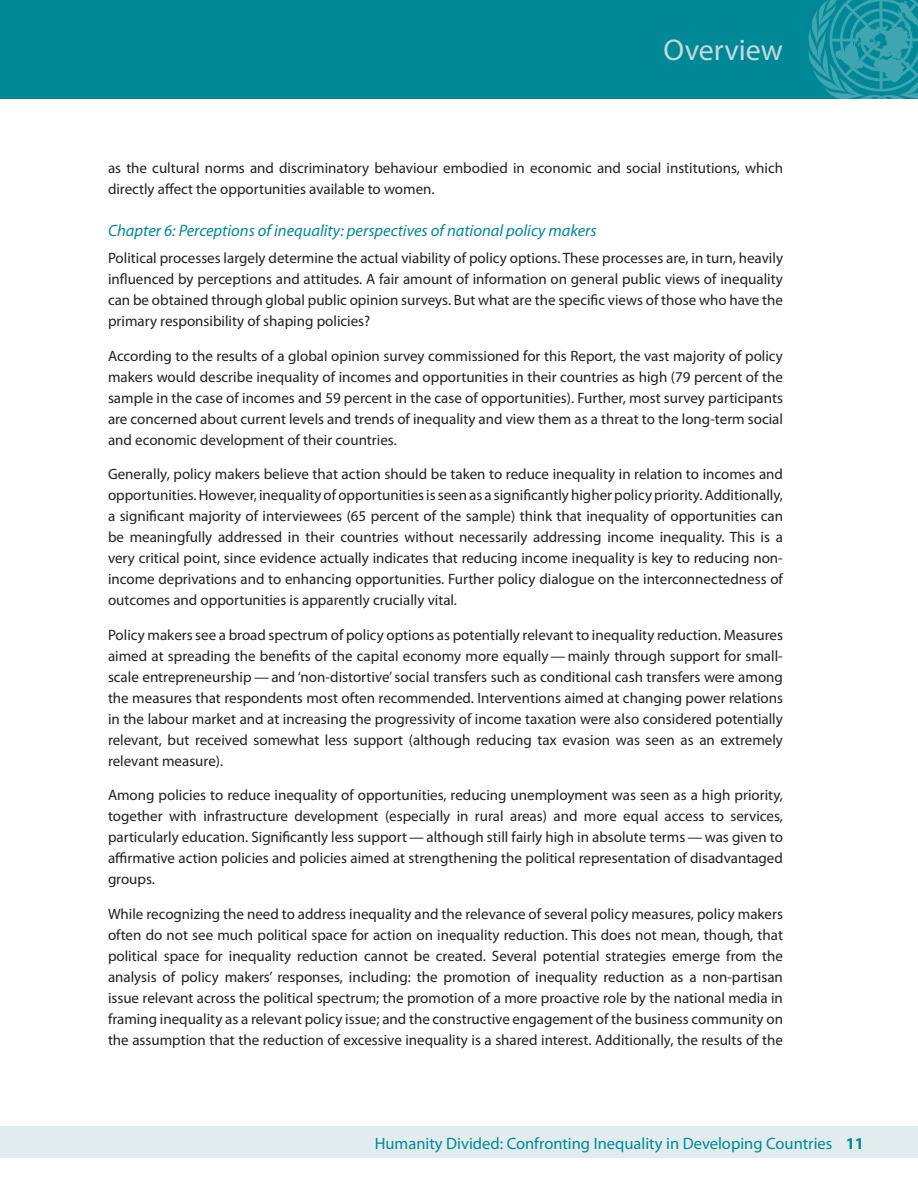
<style>
.page{position:relative;width:918px;height:1188px;background:#fff}
.page>*{position:absolute;margin:0;border:0;box-sizing:border-box;transform-origin:0 0}
.t1{font:30px "Myriad Pro";color:#c3d9de}
.t2{font:italic 16.5px "Myriad Pro";color:#008897}
.t3{font:16.5px "Myriad Pro";color:#008897}
.t4{font:15px/21px "Myriad Pro";color:#231f20;text-align:justify}
.s1{font-weight:700}
</style>
<div class="page">
<div style="left:0;top:1127px;width:918px;height:31px;background:#e1ecee"></div>
<div style="left:0;top:0;width:918px;height:99px;background:#008897"></div>
<svg style="left:808px;top:0;width:110px;height:99px"></svg>
<h1 class="t1" style="left:664px;top:31px;width:121px">Overview</h1>
<p class="t4" style="left:108px;top:157px;width:677px">as the cultural norms and discriminatory behaviour embodied in economic and social institutions, which directly affect the opportunities available to women.</p>
<p class="t2" style="left:108px;top:220px;width:490px">Chapter 6: Perceptions of inequality: perspectives of national policy makers</p>
<p class="t4" style="left:108px;top:247px;width:677px">Political processes largely determine the actual viability of policy options. These processes are, in turn, heavily influenced by perceptions and attitudes. A fair amount of information on general public views of inequality can be obtained through global public opinion surveys. But what are the specific views of those who have the primary responsibility of shaping policies?</p>
<p class="t4" style="left:108px;top:345px;width:677px">According to the results of a global opinion survey commissioned for this Report, the vast majority of policy makers would describe inequality of incomes and opportunities in their countries as high (79 percent of the sample in the case of incomes and 59 percent in the case of opportunities). Further, most survey participants are concerned about current levels and trends of inequality and view them as a threat to the long-term social and economic development of their countries.</p>
<p class="t4" style="left:108px;top:463px;width:677px">Generally, policy makers believe that action should be taken to reduce inequality in relation to incomes and opportunities. However, inequality of opportunities is seen as a significantly higher policy priority. Additionally, a significant majority of interviewees (65 percent of the sample) think that inequality of opportunities can be meaningfully addressed in their countries without necessarily addressing income inequality. This is a very critical point, since evidence actually indicates that reducing income inequality is key to reducing non&shy;income deprivations and to enhancing opportunities. Further policy dialogue on the interconnectedness of outcomes and opportunities is apparently crucially vital.</p>
<p class="t4" style="left:108px;top:624px;width:677px">Policy makers see a broad spectrum of policy options as potentially relevant to inequality reduction. Measures aimed at spreading the benefits of the capital economy more equally — mainly through support for small&shy;scale entrepreneurship — and ‘non-distortive’ social transfers such as conditional cash transfers were among the measures that respondents most often recommended. Interventions aimed at changing power relations in the labour market and at increasing the progressivity of income taxation were also considered potentially relevant, but received somewhat less support (although reducing tax evasion was seen as an extremely relevant measure).</p>
<p class="t4" style="left:108px;top:784px;width:677px">Among policies to reduce inequality of opportunities, reducing unemployment was seen as a high priority, together with infrastructure development (especially in rural areas) and more equal access to services, particularly education. Significantly less support — although still fairly high in absolute terms — was given to affirmative action policies and policies aimed at strengthening the political representation of disadvantaged groups.</p>
<p class="t4" style="left:108px;top:903px;width:677px">While recognizing the need to address inequality and the relevance of several policy measures, policy makers often do not see much political space for action on inequality reduction. This does not mean, though, that political space for inequality reduction cannot be created. Several potential strategies emerge from the analysis of policy makers’ responses, including: the promotion of inequality reduction as a non-partisan issue relevant across the political spectrum; the promotion of a more proactive role by the national media in framing inequality as a relevant policy issue; and the constructive engagement of the business community on the assumption that the reduction of excessive inequality is a shared interest. Additionally, the results of the</p>
<p class="t3" style="left:375px;top:1133px;width:491px">Humanity Divided: Confronting Inequality in Developing Countries <span class="s1">11</span></p>
</div>
